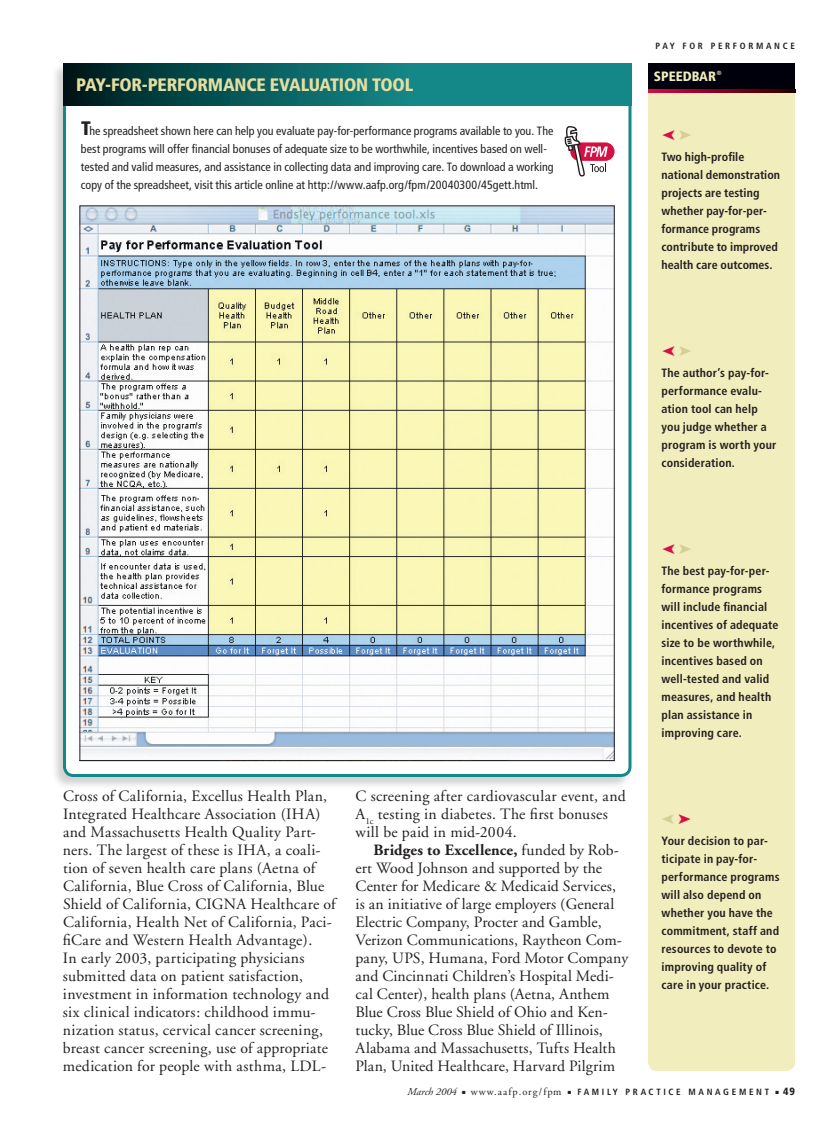
<style>
.page{position:relative;width:837px;height:1134px;background:#fff}
.page>*{position:absolute;margin:0;border:0;box-sizing:border-box;transform-origin:0 0}
.t1{font:900 condensed 18px "Frutiger";letter-spacing:-.015em;color:#e6dea1}
.t2{font:15.75px/18px "Adobe Garamond";letter-spacing:.015em;color:#231f20}
.t3{font:900 condensed 13.5px "Frutiger";color:#f2edbd}
.t4{font:700 condensed 12px/18px "Frutiger";letter-spacing:.01em;color:#231f20}
.t5{font:condensed 12px/18px "Frutiger";color:#231f20}
.t6{font:10.5px "Adobe Garamond";letter-spacing:.1em;color:#231f20}
.t7{font:italic 10.5px "Adobe Garamond";color:#231f20}
.t8{font:900 condensed 10.5px "Frutiger";color:#231f20}
.t9{font:700 condensed 9px "Frutiger";letter-spacing:.3em;color:#231f20}
.t10{font:700 condensed 6px "Frutiger";color:#f2edbd}
.s1{font-weight:900;font-size:19.5px}
.s2{font-weight:700}
</style>
<div class="page">
<div style="left:49px;top:61px;width:584px;height:730px;background:#231f20;opacity:.2"></div>
<svg style="left:62px;top:85px;width:571px;height:691px"></svg>
<svg style="left:63px;top:63px;width:569px;height:43px;background:#0c6768"></svg>
<img style="left:82px;top:208px;width:531px;height:551px">
<div style="left:648px;top:92px;width:147px;height:979px;background:#f2edbd"></div>
<div style="left:648px;top:63px;width:147px;height:27px;background:#00000d"></div>
<svg style="left:648px;top:89px;width:147px;height:3px"></svg>
<div style="left:557px;top:122px;width:69px;height:58px;background:#fff"></div>
<svg style="left:570px;top:142px;width:45px;height:19px"></svg>
<svg style="left:564px;top:126px;width:44px;height:51px"></svg>
<svg style="left:663px;top:130px;width:28px;height:10px"></svg>
<svg style="left:663px;top:346px;width:28px;height:10px"></svg>
<svg style="left:663px;top:544px;width:28px;height:10px"></svg>
<svg style="left:662px;top:814px;width:29px;height:10px"></svg>
<p class="t1" style="left:76px;top:74px;width:339px">PAY-FOR-PERFORMANCE EVALUATION TOOL</p>
<p class="t5" style="left:81px;top:122px;width:474px"><span class="s1">T</span>he spreadsheet shown here can help you evaluate pay-for-performance programs available to you. The best programs will offer financial bonuses of adequate size to be worthwhile, incentives based on well&shy;tested and valid measures, and assistance in collecting data and improving care. To download a working copy of the spreadsheet, visit this article online at http://www.aafp.org/fpm/20040300/45gett.html.</p>
<p class="t9" style="left:656px;top:40px;width:141px">PAY FOR PERFORMANCE</p>
<p class="t3" style="left:654px;top:68px;width:64px">SPEEDBAR</p>
<p class="t10" style="left:717px;top:70px;width:6px">®</p>
<p class="t4" style="left:662px;top:148px;width:120px">Two high-profile national demonstration projects are testing whether pay-for-per&shy;formance programs contribute to improved health care outcomes.</p>
<p class="t4" style="left:662px;top:364px;width:117px">The author’s pay-for&shy;performance evalu&shy;ation tool can help you judge whether a program is worth your consideration.</p>
<p class="t2" style="left:63px;top:787px;width:274px">Cross of California, Excellus Health Plan, Integrated Healthcare Association (IHA) and Massachusetts Health Quality Part&shy;ners. The largest of these is IHA, a coali&shy;tion of seven health care plans (Aetna of California, Blue Cross of California, Blue Shield of California, CIGNA Healthcare of California, Health Net of California, Paci&shy;fiCare and Western Health Advantage).<br>In early 2003, participating physicians submitted data on patient satisfaction, investment in information technology and six clinical indicators: childhood immu&shy;nization status, cervical cancer screening, breast cancer screening, use of appropriate medication for people with asthma, LDL-</p>
<p class="t2" style="left:355px;top:787px;width:272px">C screening after cardiovascular event, and<br>A<sub>1c</sub> testing in diabetes. The first bonuses will be paid in mid-2004.</p>
<p class="t2" style="left:355px;top:841px;width:274px;text-indent:18px"><span class="s2">Bridges to Excellence,</span> funded by Rob&shy;ert Wood Johnson and supported by the Center for Medicare &amp; Medicaid Services, is an initiative of large employers (General Electric Company, Procter and Gamble, Verizon Communications, Raytheon Com&shy;pany, UPS, Humana, Ford Motor Company and Cincinnati Children’s Hospital Medi&shy;cal Center), health plans (Aetna, Anthem Blue Cross Blue Shield of Ohio and Ken&shy;tucky, Blue Cross Blue Shield of Illinois, Alabama and Massachusetts, Tufts Health Plan, United Healthcare, Harvard Pilgrim</p>
<p class="t4" style="left:662px;top:562px;width:118px">The best pay-for-per&shy;formance programs will include financial incentives of adequate size to be worthwhile, incentives based on well-tested and valid measures, and health plan assistance in improving care.</p>
<p class="t4" style="left:662px;top:832px;width:120px">Your decision to par&shy;ticipate in pay-for&shy;performance programs will also depend on whether you have the commitment, staff and resources to devote to improving quality of care in your practice.</p>
<p class="t7" style="left:407px;top:1086px;width:51px">March 2004</p>
<p class="t6" style="left:462px;top:1086px;width:101px">■ www.aafp.org/fpm</p>
<p class="t9" style="left:568px;top:1087px;width:213px">■ FAMILY PRACTICE MANAGEMENT ■</p>
<p class="t8" style="left:783px;top:1085px;width:13px">49</p>
</div>
